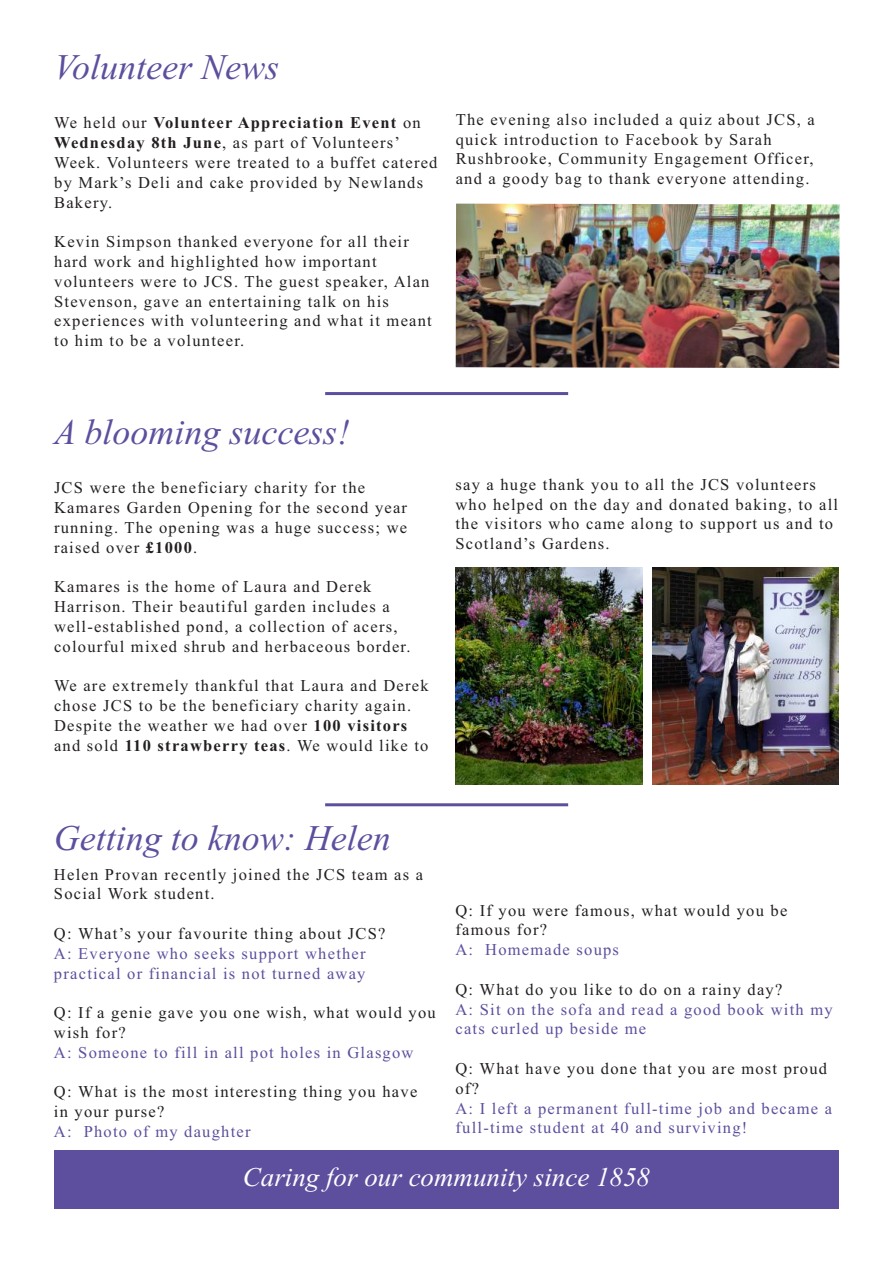
<style>
.page{position:relative;width:893px;height:1263px;background:#fff}
.page>*{position:absolute;margin:0;border:0;box-sizing:border-box;transform-origin:0 0}
.t1{font:italic 36px "Times New Roman";color:#5d4f9e}
.t2{font:italic 27px "Times New Roman";color:#fff}
.t3{font:16.5px/19.8px "Times New Roman";letter-spacing:.075em;color:#231f20}
.t4{font:16.5px/19.8px "Times New Roman";letter-spacing:.075em;color:#5d4f9e}
.s1{font-weight:700}
</style>
<div class="page">
<img style="left:455px;top:567px;width:187px;height:217px">
<hr style="left:325px;top:392px;width:243px;height:3px;background:#5d4f9e">
<hr style="left:325px;top:803px;width:243px;height:3px;background:#5d4f9e">
<div style="left:54px;top:1150px;width:785px;height:59px;background:#5d4f9e"></div>
<img style="left:456px;top:204px;width:383px;height:164px">
<img style="left:652px;top:567px;width:187px;height:217px">
<h1 class="t1" style="left:54px;top:46px;width:226px">Volunteer News</h1>
<p class="t3" style="left:54px;top:113px;width:385px">We held our <span class="s1">Volunteer Appreciation Event</span> on <span class="s1">Wednesday 8th June</span>, as part of Volunteers’ Week. Volunteers were treated to a buffet catered by Mark’s Deli and cake provided by Newlands Bakery.</p>
<p class="t3" style="left:54px;top:232px;width:379px">Kevin Simpson thanked everyone for all their hard work and highlighted how important volunteers were to JCS. The guest speaker, Alan Stevenson, gave an entertaining talk on his experiences with volunteering and what it meant to him to be a volunteer.</p>
<p class="t3" style="left:456px;top:109px;width:361px">The evening also included a quiz about JCS, a quick introduction to Facebook by Sarah Rushbrooke, Community Engagement Officer, and a goody bag to thank everyone attending.</p>
<h1 class="t1" style="left:54px;top:410px;width:297px">A blooming success!</h1>
<p class="t3" style="left:54px;top:478px;width:355px">JCS were the beneficiary charity for the Kamares Garden Opening for the second year running. The opening was a huge success; we raised over <span class="s1">£1000</span>.</p>
<p class="t3" style="left:54px;top:577px;width:358px">Kamares is the home of Laura and Derek Harrison. Their beautiful garden includes a well-established pond, a collection of acers, colourful mixed shrub and herbaceous border.</p>
<p class="t3" style="left:54px;top:676px;width:376px">We are extremely thankful that Laura and Derek chose JCS to be the beneficiary charity again.<br>Despite the weather we had over <span class="s1">100 visitors </span>and sold <span class="s1">110 strawberry teas</span>. We would like to</p>
<p class="t3" style="left:455px;top:474px;width:384px">say a huge thank you to all the JCS volunteers who helped on the day and donated baking, to all the visitors who came along to support us and to Scotland’s Gardens.</p>
<h1 class="t1" style="left:54px;top:816px;width:338px">Getting to know: Helen</h1>
<p class="t3" style="left:54px;top:864px;width:371px">Helen Provan recently joined the JCS team as a<br>Social Work student.</p>
<p class="t3" style="left:54px;top:923px;width:333px">Q: What’s your favourite thing about JCS?</p>
<p class="t4" style="left:54px;top:943px;width:313px">A: Everyone who seeks support whether practical or financial is not turned away</p>
<p class="t3" style="left:54px;top:1003px;width:383px">Q: If a genie gave you one wish, what would you wish for?</p>
<p class="t4" style="left:54px;top:1042px;width:361px">A: Someone to fill in all pot holes in Glasgow</p>
<p class="t3" style="left:54px;top:1082px;width:365px">Q: What is the most interesting thing you have in your purse?</p>
<p class="t4" style="left:54px;top:1121px;width:198px">A: Photo of my daughter</p>
<p class="t3" style="left:455px;top:900px;width:333px">Q: If you were famous, what would you be famous for?</p>
<p class="t4" style="left:455px;top:940px;width:165px">A: Homemade soups</p>
<p class="t3" style="left:455px;top:979px;width:328px">Q: What do you like to do on a rainy day?</p>
<p class="t4" style="left:455px;top:999px;width:379px">A: Sit on the sofa and read a good book with my cats curled up beside me</p>
<p class="t3" style="left:455px;top:1058px;width:373px">Q: What have you done that you are most proud of?</p>
<p class="t4" style="left:455px;top:1098px;width:378px">A: I left a permanent full-time job and became a full-time student at 40 and surviving!</p>
<h2 class="t2" style="left:243px;top:1161px;width:409px">Caring for our community since 1858</h2>
</div>
